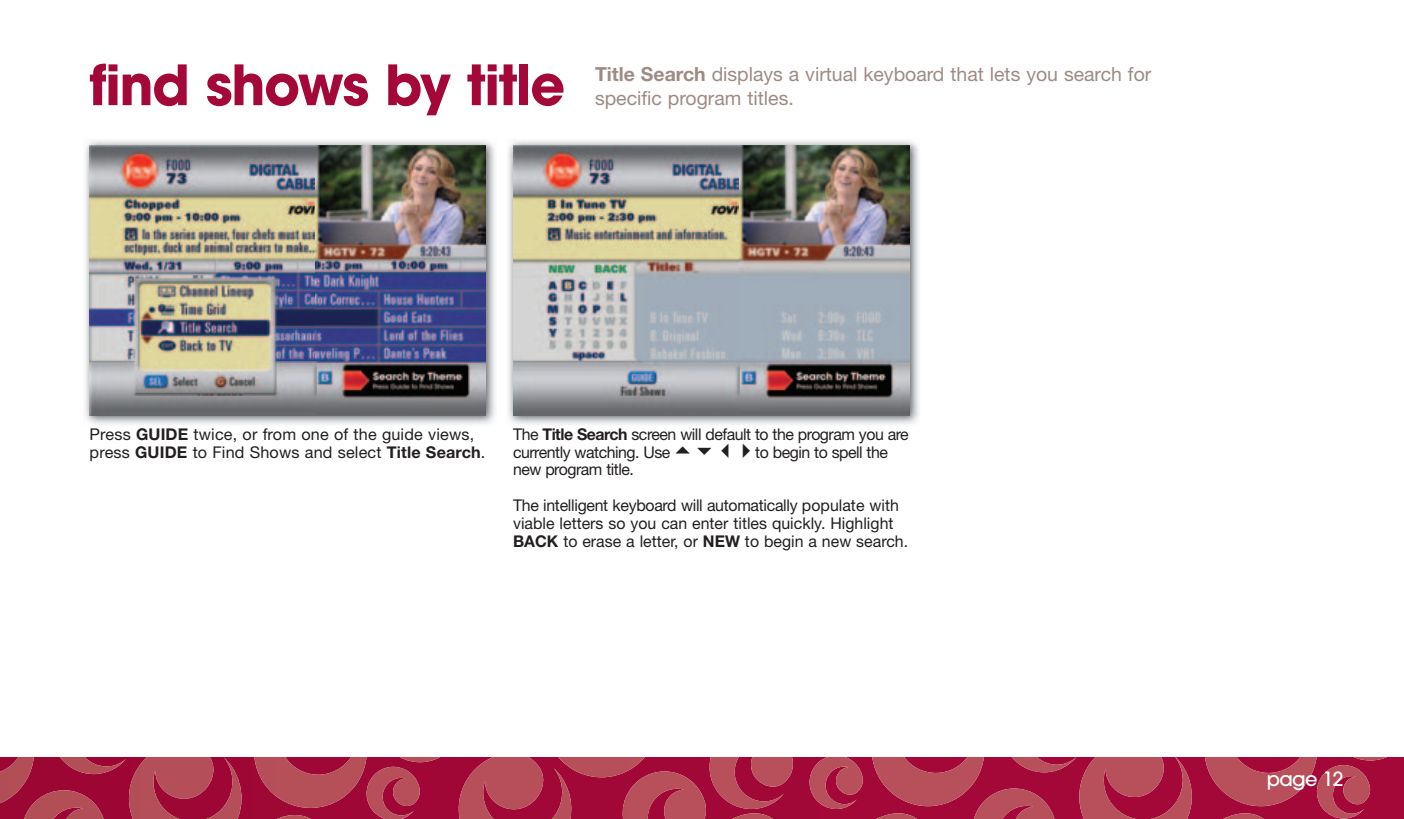
<style>
.page{position:relative;width:1404px;height:819px;background:#fff}
.page>*{position:absolute;margin:0;border:0;box-sizing:border-box;transform-origin:0 0}
.t1{font:700 55px "Avant Garde";letter-spacing:-.025em;color:#a30838}
.t2{font:19.4px/23.6px "Helvetica Neue";color:#9d8b84}
.t3{font:500 19.4px "Avant Garde";letter-spacing:-.03em;color:#fff}
.t4{font:16.2px/17.8px "Helvetica Neue";color:#231f20}
.t5{font:16.2px/17.8px "Helvetica Neue";letter-spacing:-.03em;color:#231f20}
.s1{font-weight:700}
</style>
<div class="page">
<div style="left:246px;top:757px;width:1158px;height:62px;background:#a20837"></div>
<img style="left:85px;top:140px;width:410px;height:285px">
<img style="left:90px;top:145px;width:396px;height:270px">
<img style="left:508px;top:140px;width:411px;height:285px">
<img style="left:513px;top:145px;width:396px;height:270px">
<svg style="left:0;top:757px;width:246px;height:62px;background:#a82a46"></svg>
<svg style="left:254px;top:757px;width:186px;height:62px;background:#aa2b47"></svg>
<svg style="left:806px;top:757px;width:390px;height:62px;background:#ad2d4a"></svg>
<svg style="left:1205px;top:757px;width:182px;height:62px;background:#ad2c4a"></svg>
<svg style="left:453px;top:757px;width:341px;height:62px;background:#ac2e4a"></svg>
<h1 class="t1" style="left:90px;top:65px;width:477px">find shows by title</h1>
<p class="t2" style="left:595px;top:64px;width:558px"><span class="s1">Title Search</span> displays a virtual keyboard that lets you search for specific program titles.</p>
<p class="t4" style="left:90px;top:426px;width:397px">Press <span class="s1">GUIDE</span> twice, or from one of the guide views, press <span class="s1">GUIDE</span> to Find Shows and select <span class="s1">Title Search</span>.</p>
<p class="t5" style="left:513px;top:426px;width:397px">The <span class="s1">Title Search</span> screen will default to the program you are currently watching. Use</p>
<p class="t5" style="left:716px;top:444px;width:174px">✓✔to begin to spell the</p>
<p class="t5" style="left:513px;top:462px;width:122px">new program title.</p>
<p class="t4" style="left:513px;top:498px;width:397px">The intelligent keyboard will automatically populate with viable letters so you can enter titles quickly. Highlight<br><span class="s1">BACK</span> to erase a letter, or <span class="s1">NEW</span> to begin a new search.</p>
<p class="t3" style="left:1267px;top:772px;width:78px">page 12</p>
</div>
